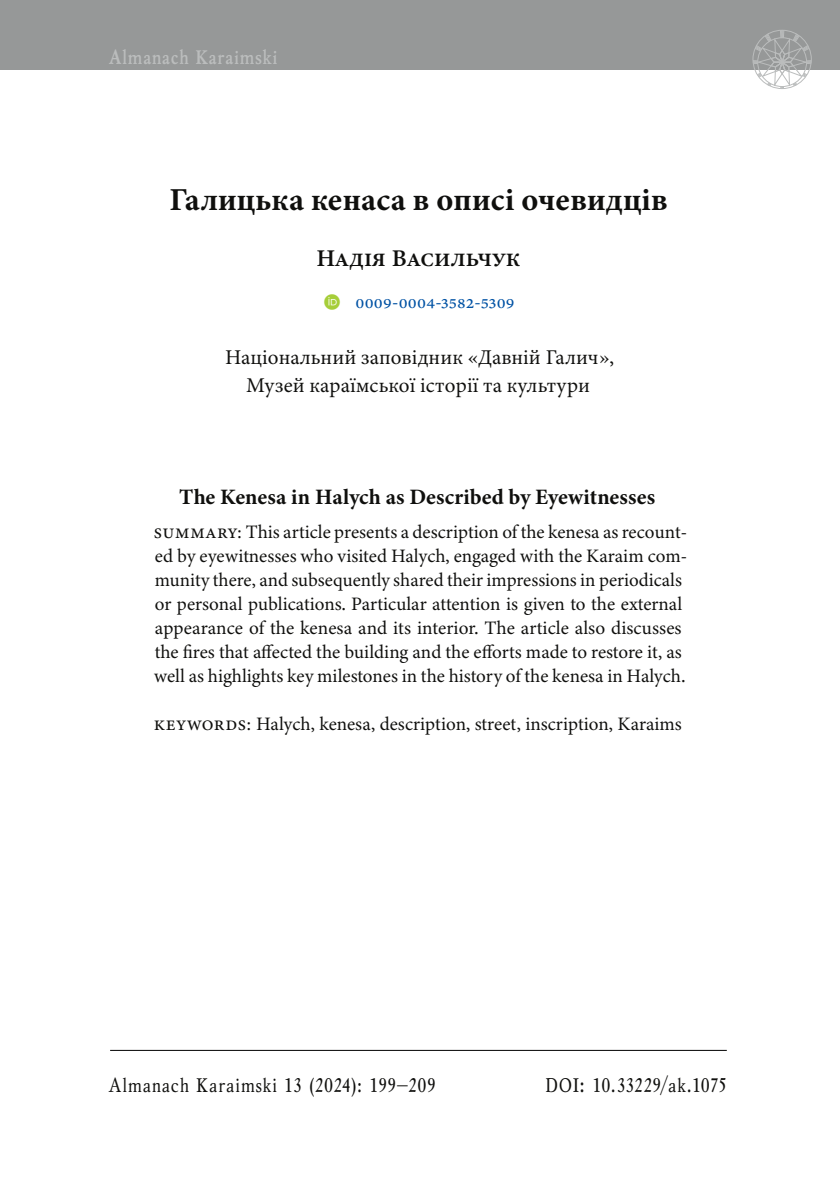
<style>
.page{position:relative;width:840px;height:1191px;background:#fff}
.page>*{position:absolute;margin:0;border:0;box-sizing:border-box;transform-origin:0 0}
.h_chapter_PL{font:700 32px "Minion 3";letter-spacing:.005em;color:#0f0f0d}
.h_author{font:600 24px "Minion 3";letter-spacing:.01em;color:#0f0f0d}
.h_abstract_head_EN{font:700 22px "Minion 3";letter-spacing:.005em;color:#0f0f0d}
.h_affiliation{font:21px "Minion 3";letter-spacing:.005em;color:#0f0f0d}
.p_abstract{font:19px/24px "Minion 3";color:#0f0f0d}
.p_chap_footer{font:19px "Mysl Narrow";letter-spacing:.025em;color:#0f0f0d}
.p_chap_footer-2{font:19px "Mysl Narrow";letter-spacing:.005em;color:#0f0f0d}
.t1{font:19px "Minion 3";letter-spacing:.01em;color:#0052a4}
.t2{font:700 19px "Mysl Narrow";letter-spacing:.02em;color:#bbbdbd}
.s1{font-size:20.4px}
</style>
<div class="page">
<div style="left:0;top:0;width:839px;height:70px;background:#969898"></div>
<svg style="left:752px;top:30px;width:59px;height:59px"></svg>
<hr style="left:110px;top:1050px;width:616px;height:1px;background:#000">
<p class="t2" style="left:108px;top:47px;width:170px">Almanach Karaimski</p>
<p class="h_chapter_PL" style="left:169px;top:177px;width:499px">Галицька кенаса в описі очевидців</p>
<p class="h_author" style="left:316px;top:241px;width:204px">Надія Васильчук</p>
<p class="t1" style="left:355px;top:289px;width:160px">0009-0004-3582-5309</p>
<p class="h_affiliation" style="left:225px;top:343px;width:390px">Національний заповідник «Давній Галич»,</p>
<p class="h_affiliation" style="left:246px;top:371px;width:345px">Музей караїмської історії та культури</p>
<p class="h_abstract_head_EN" style="left:179px;top:481px;width:477px">The Kenesa in Halych as Described by Eyewitnesses</p>
<p class="p_abstract" style="left:154px;top:520px;width:534px"><span class="s1">SUMMARY</span>: This article presents a description of the kenesa as recount&shy;ed by eyewitnesses who visited Halych, engaged with the Karaim com&shy;munity there, and subsequently shared their impressions in periodicals or personal publications. Particular attention is given to the external appearance of the kenesa and its interior. The article also discusses the fires that affected the building and the efforts made to restore it, as well as highlights key milestones in the history of the kenesa in Halych.</p>
<p class="p_abstract" style="left:154px;top:712px;width:529px"><span class="s1">KEYWORDS</span>: Halych, kenesa, description, street, inscription, Karaims</p>
<p class="p_chap_footer" style="left:107px;top:1075px;width:328px">Almanach Karaimski 13 (2024): 199–209</p>
<p class="p_chap_footer-2" style="left:545px;top:1075px;width:182px">DOI<span class="s1">:</span> 10.33229/ak.1075</p>
</div>
